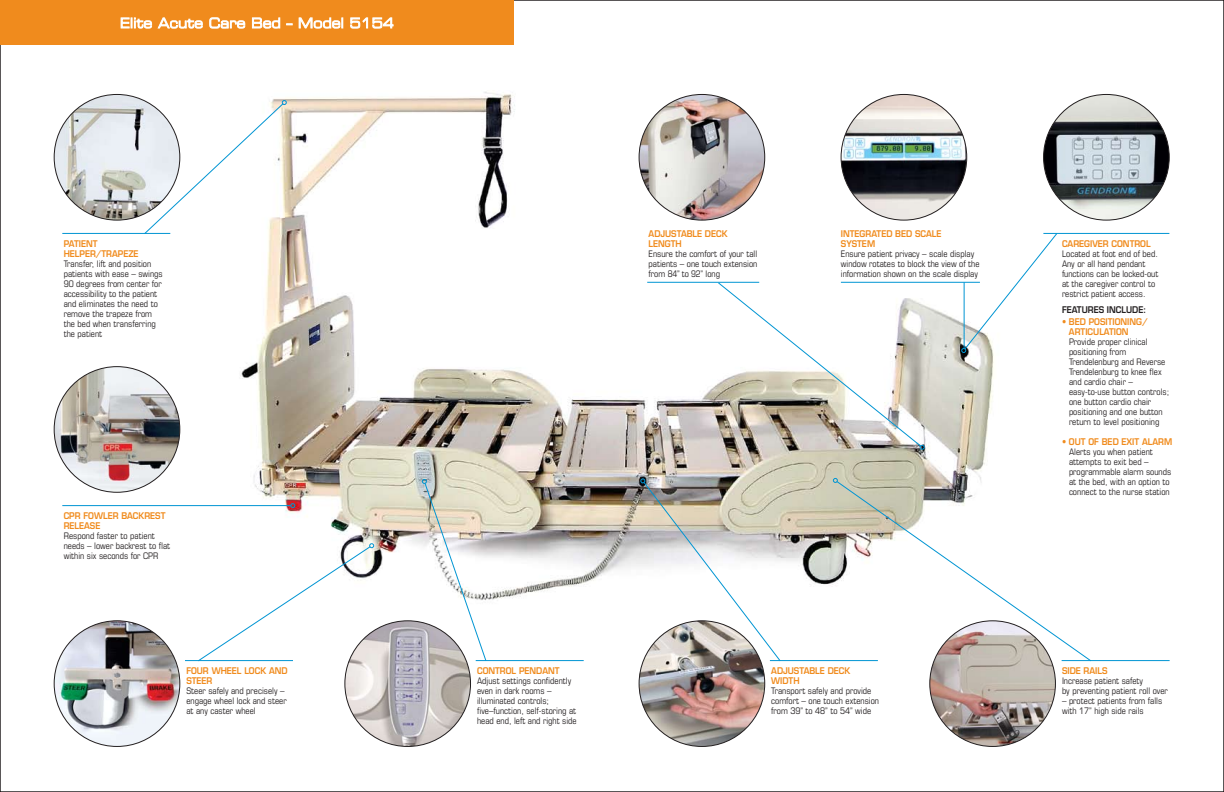
<style>
.page{position:relative;width:1224px;height:792px;background:#fff}
.page>*{position:absolute;margin:0;border:0;box-sizing:border-box;transform-origin:0 0}
.t1{font:14px "Eurostile Extended Two";letter-spacing:.025em;color:#fff;scale:.8 1}
.t2{font:condensed 9px/10px "Eurostile";color:#231f20}
.t3{font:600 9px/10px "Eurostile";color:#f08b1d;scale:.9 1}
.t4{font:600 9px "Eurostile";color:#231f20;scale:.9 1}
</style>
<div class="page">
<img style="left:53px;top:91px;width:1117px;height:632px">
<img style="left:54px;top:621px;width:126px;height:125px;border-radius:63px">
<hr style="left:185px;top:660px;width:108px;height:1px;background:#0095d3">
<svg style="left:197px;top:543px;width:177px;height:119px"></svg>
<img style="left:345px;top:621px;width:126px;height:125px;border-radius:63px">
<hr style="left:476px;top:660px;width:108px;height:1px;background:#0095d3">
<svg style="left:422px;top:479px;width:65px;height:183px"></svg>
<div style="left:0;top:0;width:514px;height:45px;background:#f08b1d"></div>
<svg style="left:121px;top:18px;width:31px;height:10px"></svg>
<svg style="left:158px;top:18px;width:45px;height:10px"></svg>
<svg style="left:210px;top:18px;width:35px;height:10px"></svg>
<svg style="left:252px;top:18px;width:28px;height:10px"></svg>
<svg style="left:299px;top:18px;width:44px;height:10px"></svg>
<svg style="left:350px;top:18px;width:43px;height:10px"></svg>
<img style="left:930px;top:621px;width:125px;height:125px;border-radius:63px">
<hr style="left:1062px;top:660px;width:108px;height:1px;background:#0095d3">
<svg style="left:836px;top:480px;width:256px;height:182px"></svg>
<svg style="left:833px;top:478px;width:5px;height:5px"></svg>
<img style="left:54px;top:94px;width:126px;height:126px;border-radius:63px">
<hr style="left:62px;top:233px;width:108px;height:1px;background:#0095d3">
<svg style="left:143px;top:100px;width:144px;height:135px"></svg>
<img style="left:639px;top:94px;width:126px;height:126px;border-radius:63px">
<img style="left:639px;top:621px;width:126px;height:125px;border-radius:63px">
<hr style="left:770px;top:660px;width:108px;height:1px;background:#0095d3">
<svg style="left:640px;top:478px;width:142px;height:184px"></svg>
<img style="left:54px;top:367px;width:126px;height:125px;border-radius:63px">
<hr style="left:62px;top:505px;width:229px;height:1px;background:#0095d3">
<svg style="left:290px;top:503px;width:5px;height:5px"></svg>
<svg style="left:961px;top:232px;width:97px;height:121px"></svg>
<svg style="left:717px;top:281px;width:208px;height:169px"></svg>
<hr style="left:1043px;top:233px;width:126px;height:1px;background:#0095d3">
<img style="left:1044px;top:94px;width:125px;height:126px;border-radius:63px">
<hr style="left:964px;top:282px;width:1px;height:67px;background:#0095d3">
<hr style="left:647px;top:282px;width:112px;height:1px;background:#0095d3">
<hr style="left:841px;top:282px;width:139px;height:1px;background:#0095d3">
<img style="left:841px;top:94px;width:126px;height:126px;border-radius:63px">
<h1 class="t1" style="left:120px;top:13px;width:344px">Elite Acute Care Bed – Model 5154</h1>
<p class="t3" style="left:64px;top:238px;width:85px">PATIENT<br>HELPER/TRAPEZE</p>
<p class="t2" style="left:64px;top:258px;width:101px">Transfer, lift and position patients with ease – swings<br>90 degrees from center for accessibility to the patient and eliminates the need to remove the trapeze from the bed when transferring the patient</p>
<p class="t3" style="left:64px;top:511px;width:72px">CPR FOWLER BAC</p>
<p class="t3" style="left:139px;top:511px;width:20px">KREST</p>
<p class="t3" style="left:64px;top:521px;width:24px">RELEASE</p>
<p class="t2" style="left:64px;top:531px;width:108px">Respond faster to patient needs – lower backrest to flat within six seconds for CPR</p>
<p class="t3" style="left:186px;top:666px;width:114px">FOUR WHEEL LOCK AND<br>STEE</p>
<p class="t3" style="left:207px;top:676px;width:8px">R</p>
<p class="t2" style="left:186px;top:686px;width:102px">Steer safely and precisely – engage wheel lock and steer at any caster wheel</p>
<p class="t3" style="left:649px;top:228px;width:89px">ADJUSTABLE DECK<br>LENGTH</p>
<p class="t2" style="left:649px;top:248px;width:110px;text-align:justify">Ensure the comfort of your tall patients – one touch extension from 84” to 92” long</p>
<p class="t3" style="left:841px;top:228px;width:7px">INTEGRATED</p>
<p class="t3" style="left:895px;top:228px;width:13px">BEDS</p>
<p class="t3" style="left:921px;top:228px;width:12px">CALE</p>
<p class="t3" style="left:841px;top:238px;width:20px">SYSTEM</p>
<p class="t2" style="left:841px;top:248px;width:140px">Ensure patient privacy – scale display window rotates to block the view of the information shown on the scale display</p>
<p class="t3" style="left:477px;top:666px;width:93px">CONTROL PENDANT</p>
<p class="t2" style="left:477px;top:676px;width:101px">Adjust settings confidently even in dark rooms – illuminated controls; five–function, self-storing at head end, left and right side</p>
<p class="t3" style="left:771px;top:666px;width:89px">ADJUSTABLE DECK<br>WIDTH</p>
<p class="t2" style="left:771px;top:686px;width:109px">Transport safely and provide comfort – one touch extension from 39” to 48” to 54” wide</p>
<p class="t3" style="left:1062px;top:238px;width:100px">CAREGIVER CONTROL</p>
<p class="t2" style="left:1062px;top:248px;width:98px">Located at foot end of bed.<br>Any or all hand pendant functions can be locked-out at the caregiver control to restrict patient access.</p>
<p class="t4" style="left:1062px;top:304px;width:7px">FEATURESIN</p>
<p class="t4" style="left:1116px;top:304px;width:14px">CLUDE</p>
<p class="t4" style="left:1143px;top:304px;width:5px">:</p>
<p class="t3" style="left:1062px;top:316px;width:97px">• BED POSITIONING/<br>ARTICULATION</p>
<p class="t2" style="left:1069px;top:336px;width:102px">Provide proper clinical positioning from<br>Trendelenburg and Reverse<br>Trendelenburg to knee flex and cardio chair – easy-to-use button controls; one button cardio chair positioning and one button return to level positioning</p>
<p class="t3" style="left:1062px;top:436px;width:124px">• OUT OF BED EXIT ALARM</p>
<p class="t2" style="left:1069px;top:446px;width:104px">Alerts you when patient attempts to exit bed – programmable alarm sounds at the bed, with an option to connect to the nurse station</p>
<p class="t3" style="left:1062px;top:666px;width:52px">SIDE RAILS</p>
<p class="t2" style="left:1062px;top:676px;width:107px">Increase patient safety<br>by preventing patient roll over</p>
<p class="t2" style="left:1062px;top:696px;width:102px">– protect patients from falls with 17” high side rails</p>
</div>
